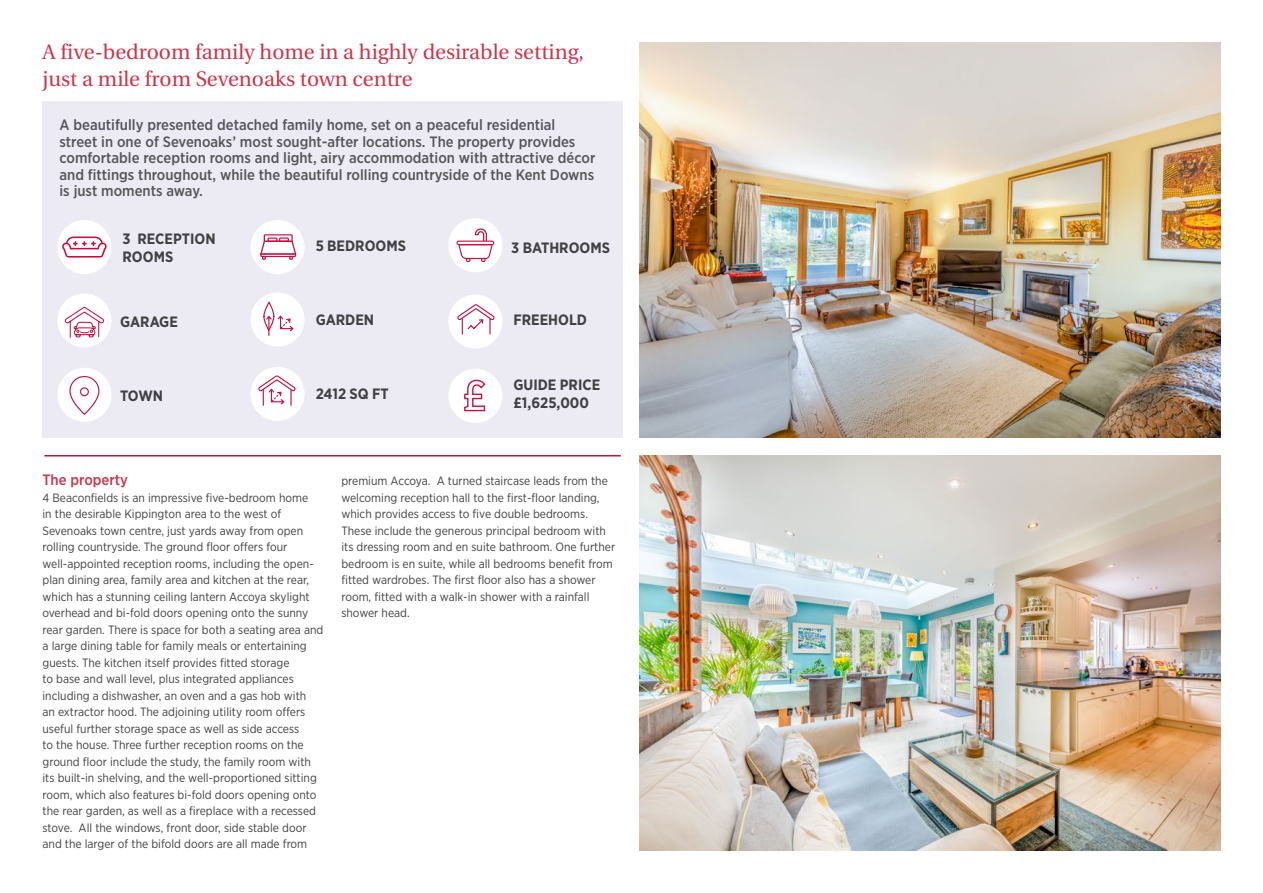
<style>
.page{position:relative;width:1263px;height:893px;background:#fff}
.page>*{position:absolute;margin:0;border:0;box-sizing:border-box;transform-origin:0 0}
.t1{font:21px/27px "Utopia";color:#cd364a}
.t2{font:500 15px/16.5px "Gotham Narrow";color:#565659}
.t3{font:700 15px/18px "Gotham Narrow";color:#414042}
.t4{font:500 15px "Gotham Narrow";color:#cd364a}
.t5{font:12px/16.5px "Gotham Narrow";color:#414042}
</style>
<div class="page">
<div style="left:43px;top:101px;width:580px;height:337px;background:#ecebf3"></div>
<img style="left:640px;top:43px;width:580px;height:395px">
<img style="left:640px;top:455px;width:580px;height:395px">
<hr style="left:44px;top:455px;width:577px;height:1px;background:#c80f3f">
<div style="left:57px;top:293px;width:54px;height:54px;background:#fff;border-radius:50%"></div>
<svg style="left:64px;top:307px;width:40px;height:31px"></svg>
<div style="left:57px;top:368px;width:54px;height:54px;background:#fff;border-radius:50%"></div>
<svg style="left:80px;top:387px;width:9px;height:9px"></svg>
<div style="left:69px;top:376px;width:30px;height:39px;border:1px solid #c80f3f;border-radius:14px"></div>
<div style="left:448px;top:218px;width:54px;height:54px;background:#fff;border-radius:50%"></div>
<svg style="left:456px;top:228px;width:38px;height:34px"></svg>
<div style="left:448px;top:294px;width:54px;height:55px;background:#fff;border-radius:50%"></div>
<svg style="left:457px;top:304px;width:38px;height:31px"></svg>
<div style="left:448px;top:369px;width:54px;height:54px;background:#fff;border-radius:50%"></div>
<svg style="left:464px;top:379px;width:22px;height:33px"></svg>
<div style="left:250px;top:292px;width:55px;height:55px;background:#fff;border-radius:50%"></div>
<svg style="left:278px;top:316px;width:15px;height:15px"></svg>
<div style="left:263px;top:302px;width:11px;height:29px;border:1px solid #c80f3f;border-radius:50%"></div>
<svg style="left:266px;top:316px;width:6px;height:20px"></svg>
<div style="left:250px;top:367px;width:55px;height:54px;background:#fff;border-radius:50%"></div>
<svg style="left:258px;top:375px;width:38px;height:31px"></svg>
<div style="left:250px;top:220px;width:55px;height:54px;background:#fff;border-radius:50%"></div>
<svg style="left:260px;top:234px;width:36px;height:26px"></svg>
<div style="left:57px;top:220px;width:54px;height:54px;background:#fff;border-radius:50%"></div>
<svg style="left:62px;top:237px;width:45px;height:21px"></svg>
<h1 class="t1" style="left:43px;top:39px;width:543px">A five-bedroom family home in a highly desirable setting, just a mile from Sevenoaks town centre</h1>
<p class="t2" style="left:59px;top:117px;width:537px">A beautifully presented detached family home, set on a peaceful residential street in one of Sevenoaks’ most sought-after locations. The property provides comfortable reception rooms and light, airy accommodation with attractive décor and fittings throughout, while the beautiful rolling countryside of the Kent Downs is just moments away.</p>
<p class="t3" style="left:123px;top:230px;width:95px">3 RECEPTION<br>ROOMS</p>
<p class="t3" style="left:511px;top:239px;width:100px">3 BATHROOMS</p>
<p class="t3" style="left:316px;top:237px;width:92px">5 BEDROOMS</p>
<p class="t3" style="left:120px;top:312px;width:59px">GARAGE</p>
<p class="t3" style="left:120px;top:387px;width:44px">TOWN</p>
<p class="t3" style="left:316px;top:310px;width:60px">GARDEN</p>
<p class="t3" style="left:316px;top:385px;width:74px">2412 SQ FT</p>
<p class="t3" style="left:513px;top:310px;width:75px">FREEHOLD</p>
<p class="t3" style="left:513px;top:376px;width:88px">GUIDE PRICE £1,625,000</p>
<p class="t4" style="left:43px;top:470px;width:87px">The property</p>
<p class="t5" style="left:43px;top:489px;width:282px">4 Beaconfields is an impressive five-bedroom home<br>in the desirable Kippington area to the west of Sevenoaks town centre, just yards away from open rolling countryside. The ground floor offers four well-appointed reception rooms, including the open&shy;plan dining area, family area and kitchen at the rear, which has a stunning ceiling lantern Accoya skylight overhead and bi-fold doors opening onto the sunny rear garden. There is space for both a seating area and a large dining table for family meals or entertaining guests. The kitchen itself provides fitted storage<br>to base and wall level, plus integrated appliances including a dishwasher, an oven and a gas hob with<br>an extractor hood. The adjoining utility room offers useful further storage space as well as side access<br>to the house. Three further reception rooms on the ground floor include the study, the family room with its built-in shelving, and the well-proportioned sitting room, which also features bi-fold doors opening onto the rear garden, as well as a fireplace with a recessed stove. All the windows, front door, side stable door and the larger of the bifold doors are all made from</p>
<p class="t5" style="left:341px;top:472px;width:275px">premium Accoya. A turned staircase leads from the welcoming reception hall to the first-floor landing, which provides access to five double bedrooms.<br>These include the generous principal bedroom with its dressing room and en suite bathroom. One further bedroom is en suite, while all bedrooms benefit from fitted wardrobes. The first floor also has a shower room, fitted with a walk-in shower with a rainfall shower head.</p>
</div>
